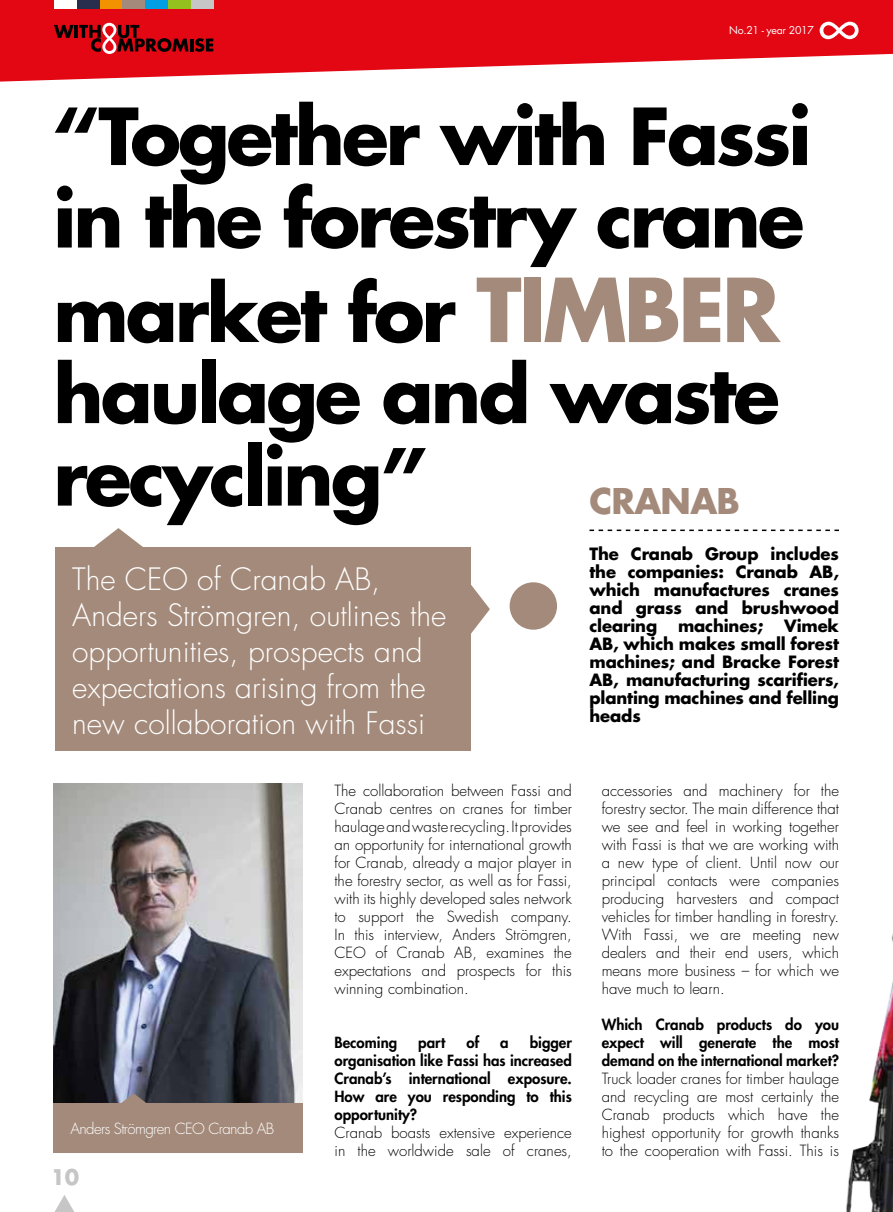
<style>
.page{position:relative;width:893px;height:1212px;background:#fff}
.page>*{position:absolute;margin:0;border:0;box-sizing:border-box;transform-origin:0 0}
.t1{font:700 76.35px/81.8px "Futura Std";letter-spacing:-.04em;color:#000}
.t2{font:700 34.5px "Futura Std";letter-spacing:-.02em;color:#a48a7a}
.t3{font:300 30px/36px "Futura Std";color:#fff}
.t4{font:700 21px "Futura Std";color:#c6c6c6}
.t5{font:700 16.5px/18px "Futura Std";letter-spacing:-.01em;color:#000;text-align:justify}
.t6{font:300 15px/18px "Futura Std";color:#000;text-align:justify}
.t7{font:800 15px/18px "Futura Std";color:#000;text-align:justify}
.t8{font:300 15px "Futura Std";letter-spacing:-.04em;color:#fff}
.t9{font:10.5px "Futura Std";letter-spacing:-.025em;color:#fff}
.s1{font-size:85.5px;color:#a48a7a}
</style>
<div class="page">
<svg style="left:55px;top:1195px;width:19px;height:17px"></svg>
<svg style="left:0;top:0;width:893px;height:82px;fill:#e30613"></svg>
<div style="left:54px;top:0;width:23px;height:9px;background:#fff"></div>
<div style="left:77px;top:0;width:23px;height:9px;background:#292d4e"></div>
<div style="left:100px;top:0;width:23px;height:9px;background:#f39200"></div>
<div style="left:122px;top:0;width:23px;height:9px;background:#a48a7a"></div>
<div style="left:145px;top:0;width:23px;height:9px;background:#009fe3"></div>
<div style="left:168px;top:0;width:23px;height:9px;background:#95c11f"></div>
<div style="left:191px;top:0;width:23px;height:9px;background:#c6c6c6"></div>
<svg style="left:54px;top:23px;width:159px;height:31px;background:#a50e17"></svg>
<svg style="left:820px;top:22px;width:38px;height:17px"></svg>
<svg style="left:92px;top:528px;width:53px;height:20px"></svg>
<div style="left:55px;top:548px;width:415px;height:203px;background:#a48a7a"></div>
<svg style="left:470px;top:582px;width:20px;height:54px"></svg>
<div style="left:510px;top:582px;width:47px;height:48px;background:#a48a7a;border-radius:50%"></div>
<svg style="left:589px;top:529px;width:250px;height:2px"></svg>
<img style="left:53px;top:783px;width:250px;height:320px">
<div style="left:53px;top:1103px;width:250px;height:49px;background:#a48a7a"></div>
<svg style="left:121px;top:1093px;width:25px;height:10px"></svg>
<img style="left:846px;top:934px;width:47px;height:278px">
<p class="t9" style="left:729px;top:24px;width:86px">No.21 - year 2017</p>
<h1 class="t1" style="left:53px;top:94px;width:760px;line-height:82.5px">“Together with Fassi in the forestry crane</h1>
<h1 class="t1" style="left:53px;top:271px;width:728px;text-align:justify">market for <span class="s1">TIMBER </span>haulage and waste recycling”</h1>
<h3 class="t3" style="left:72px;top:561px;width:376px">The CEO of Cranab AB,<br>Anders Strömgren, outlines the opportunities, prospects and expectations arising from the new collaboration with Fassi</h3>
<h2 class="t2" style="left:589px;top:478px;width:152px">CRANAB</h2>
<p class="t5" style="left:589px;top:544px;width:251px">The Cranab Group includes the companies: Cranab AB, which manufactures cranes and grass and brushwood clearing</p>
<p class="t5" style="left:589px;top:616px;width:251px;text-indent:195px">Vimek AB, which makes small forest machines; and Bracke Forest AB, manufacturing scarifiers, planting machines and felling heads</p>
<p class="t5" style="left:678px;top:616px;width:87px">machines;</p>
<p class="t8" style="left:71px;top:1120px;width:205px">Anders Strömgren CEO Cranab AB</p>
<h3 class="t4" style="left:51px;top:1163px;width:30px">10</h3>
<p class="t6" style="left:334px;top:782px;width:239px">The collaboration between Fassi and Cranab centres on cranes for timber haulage and waste recycling. It provides an opportunity for international growth for Cranab, already a major player in the forestry sector, as well as for Fassi, with its highly developed sales network to support the Swedish company.<br>In this interview, Anders Strömgren, CEO of Cranab AB, examines the expectations and prospects for this winning combination.</p>
<p class="t7" style="left:334px;top:1033px;width:64px">Becoming</p>
<p class="t7" style="left:418px;top:1033px;width:29px">part</p>
<p class="t7" style="left:466px;top:1033px;width:14px">of</p>
<p class="t7" style="left:500px;top:1033px;width:10px">a</p>
<p class="t7" style="left:334px;top:1033px;width:239px;text-indent:195px">bigger organisation like Fassi has increased Cranab’s international exposure.<br>How are you responding to this opportunity?</p>
<p class="t6" style="left:334px;top:1124px;width:239px">Cranab boasts extensive experience in the worldwide sale of cranes,</p>
<p class="t6" style="left:602px;top:782px;width:239px">accessories and machinery for the forestry sector. The main difference that we see and feel in working together with Fassi is that we are working with a new type of client. Until now our principal contacts were companies producing harvesters and compact vehicles for timber handling in forestry.<br>With Fassi, we are meeting new dealers and their end users, which means more business – for which we have much to learn.</p>
<p class="t7" style="left:602px;top:1015px;width:239px">Which Cranab products do you expect will generate the most demand on the international market?</p>
<p class="t6" style="left:602px;top:1070px;width:239px">Truck loader cranes for timber haulage and recycling are most certainly the Cranab products which have the highest opportunity for growth thanks to the cooperation with Fassi. This is</p>
</div>
